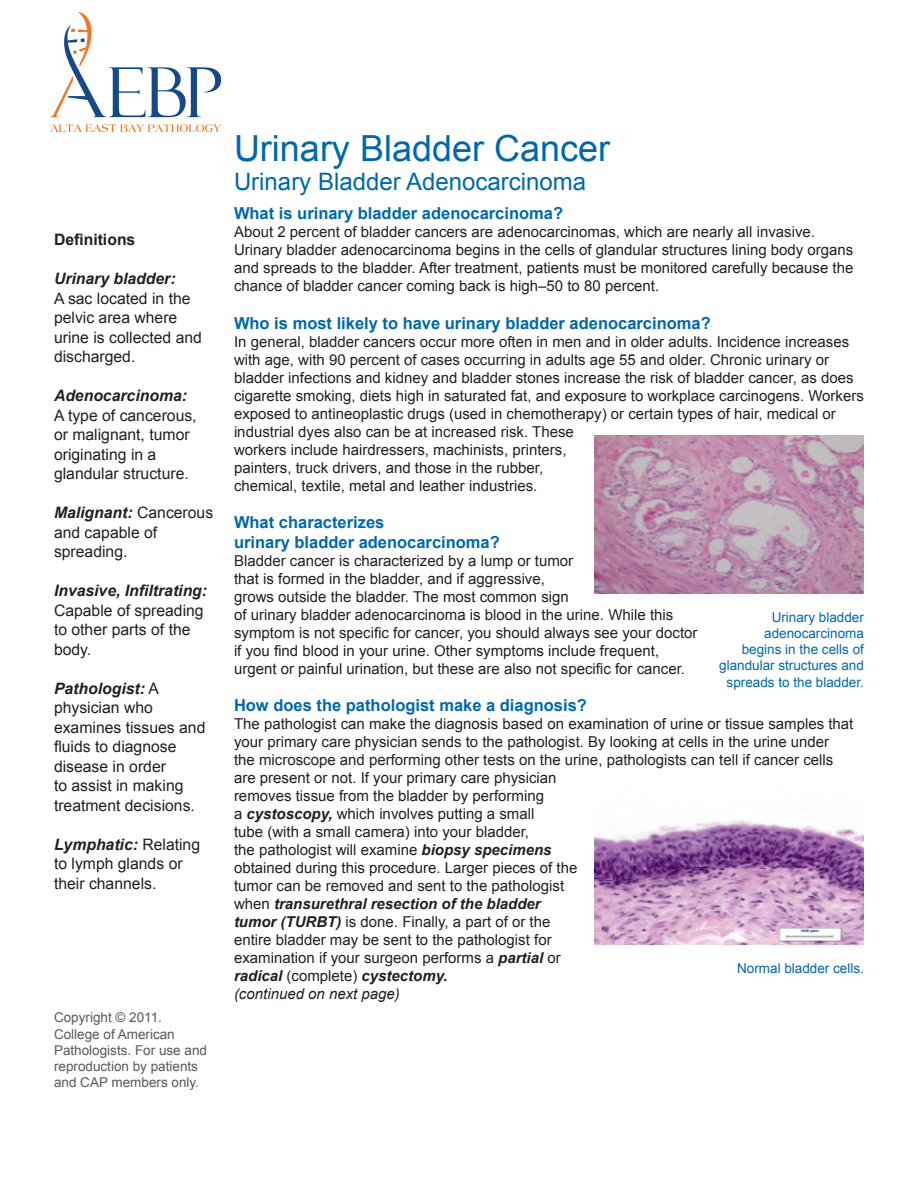
<style>
.page{position:relative;width:918px;height:1188px;background:#fff}
.page>*{position:absolute;margin:0;border:0;box-sizing:border-box;transform-origin:0 0}
.t1{font:36px "Arial";color:#0068a9}
.t2{font:24px "Arial";color:#0068a9}
.t3{font:700 16.5px "Arial";color:#0068a9}
.t4{font:15.75px/19.5px "Arial";color:#231f20}
.t5{font:700 15.75px "Arial";color:#231f20}
.t6{font:15px/18px "Arial";color:#231f20}
.t7{font:italic 15px "Arial";color:#231f20}
.t8{font:13.5px/16.2px "Arial";color:#0068a9;text-align:right}
.t9{font:13.5px/16.2px "Arial";color:#57585a}
.s1{font-weight:700;font-style:italic}
</style>
<div class="page">
<img style="left:595px;top:820px;width:269px;height:125px">
<img style="left:595px;top:435px;width:269px;height:159px">
<img style="left:50px;top:13px;width:171px;height:119px">
<p class="t5" style="left:54px;top:230px;width:83px">Definitions</p>
<p class="t4" style="left:54px;top:269px;width:149px"><span class="s1">Urinary bladder:<br></span>A sac located in the pelvic area where urine is collected and discharged.</p>
<p class="t4" style="left:54px;top:386px;width:144px"><span class="s1">Adenocarcinoma:<br></span>A type of cancerous, or malignant, tumor originating in a glandular structure.</p>
<p class="t4" style="left:54px;top:503px;width:161px"><span class="s1">Malignant:</span> Cancerous and capable of spreading.</p>
<p class="t4" style="left:54px;top:581px;width:155px"><span class="s1">Invasive, Infiltrating:<br></span>Capable of spreading to other parts of the body.</p>
<p class="t4" style="left:54px;top:679px;width:153px"><span class="s1">Pathologist:</span> A physician who examines tissues and fluids to diagnose disease in order<br>to assist in making treatment decisions.</p>
<p class="t4" style="left:54px;top:835px;width:148px"><span class="s1">Lymphatic:</span> Relating to lymph glands or their channels.</p>
<p class="t9" style="left:54px;top:1010px;width:109px">Copyright © 2011.</p>
<p class="t9" style="left:54px;top:1026px;width:155px">College of American<br>Pathologists. For use and reproduction by patients and CAP members only.</p>
<p class="t1" style="left:234px;top:125px;width:378px">Urinary Bladder Cancer</p>
<p class="t2" style="left:234px;top:166px;width:354px">Urinary Bladder Adenocarcinoma</p>
<p class="t3" style="left:234px;top:202px;width:331px">What is urinary bladder adenocarcinoma?</p>
<p class="t6" style="left:234px;top:223px;width:621px">About 2 percent of bladder cancers are adenocarcinomas, which are nearly all invasive.<br>Urinary bladder adenocarcinoma begins in the cells of glandular structures lining body organs and spreads to the bladder. After treatment, patients must be monitored carefully because the chance of bladder cancer coming back is high–50 to 80 percent.</p>
<p class="t3" style="left:234px;top:312px;width:478px">Who is most likely to have urinary bladder adenocarcinoma?</p>
<p class="t6" style="left:234px;top:332px;width:631px">In general, bladder cancers occur more often in men and in older adults. Incidence increases with age, with 90 percent of cases occurring in adults age 55 and older. Chronic urinary or bladder infections and kidney and bladder stones increase the risk of bladder cancer, as does cigarette smoking, diets high in saturated fat, and exposure to workplace carcinogens. Workers exposed to antineoplastic drugs (used in chemotherapy) or certain types of hair, medical or industrial dyes also can be at increased risk. These<br>workers include hairdressers, machinists, printers,<br>painters, truck drivers, and those in the rubber,<br>chemical, textile, metal and leather industries.</p>
<p class="t3" style="left:234px;top:511px;width:152px">What characterizes</p>
<p class="t3" style="left:234px;top:531px;width:267px">urinary bladder adenocarcinoma?</p>
<p class="t6" style="left:234px;top:551px;width:465px">Bladder cancer is characterized by a lump or tumor<br>that is formed in the bladder, and if aggressive,<br>grows outside the bladder. The most common sign<br>of urinary bladder adenocarcinoma is blood in the urine. While this symptom is not specific for cancer, you should always see your doctor if you find blood in your urine. Other symptoms include frequent, urgent or painful urination, but these are also not specific for cancer.</p>
<p class="t3" style="left:234px;top:694px;width:355px">How does the pathologist make a diagnosis?</p>
<p class="t6" style="left:234px;top:715px;width:621px">The pathologist can make the diagnosis based on examination of urine or tissue samples that your primary care physician sends to the pathologist. By looking at cells in the urine under the microscope and performing other tests on the urine, pathologists can tell if cancer cells are present or not. If your primary care physician<br>removes tissue from the bladder by performing<br>a <span class="s1">cystoscopy,</span> which involves putting a small<br>tube (with a small camera) into your bladder,<br>the pathologist will examine <span class="s1">biopsy specimens<br></span>obtained during this procedure. Larger pieces of the<br>tumor can be removed and sent to the pathologist<br>when <span class="s1">transurethral resection of the bladder<br>tumor (TURBT)</span> is done. Finally, a part of or the<br>entire bladder may be sent to the pathologist for<br>examination if your surgeon performs a <span class="s1">partial</span> or<br><span class="s1">radical</span> (complete) <span class="s1">cystectomy.</span></p>
<p class="t7" style="left:234px;top:984px;width:167px">(continued on next page)</p>
<p class="t8" style="left:772px;top:609px;width:94px">Urinary bladder</p>
<p class="t8" style="left:764px;top:625px;width:101px">adenocarcinoma</p>
<p class="t8" style="left:719px;top:642px;width:146px">begins in the cells of glandular structures and spreads to the bladder.</p>
<p class="t8" style="left:737px;top:960px;width:128px">Normal bladder cells.</p>
</div>
